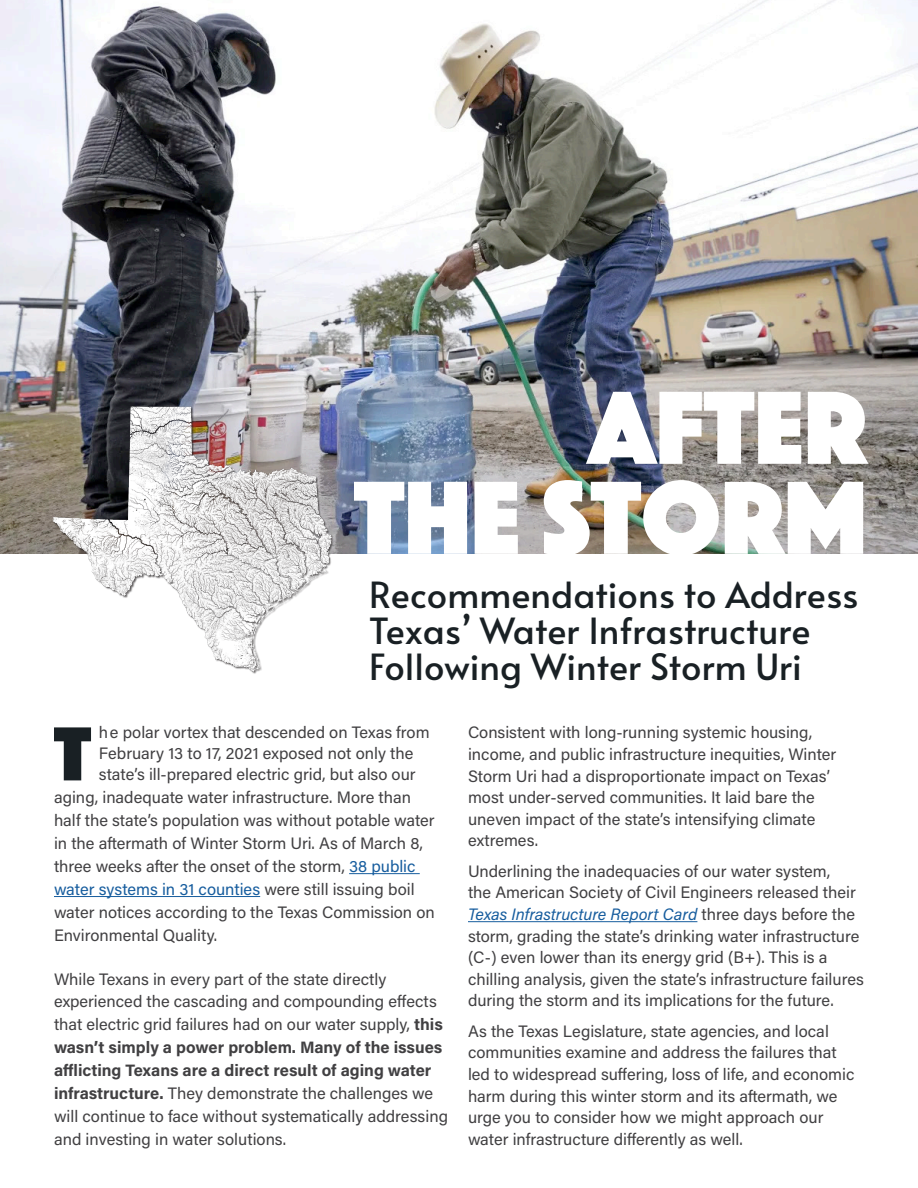
<style>
.page{position:relative;width:918px;height:1188px;background:#fff}
.page>*{position:absolute;margin:0;border:0;box-sizing:border-box;transform-origin:0 0}
.t1{font:108px "Phosphate Solid";color:#fff}
.Paragraph_-_NWF_Prio{font:79.5px "Phosphate Solid";color:#192024}
.t2{font:36px/36px "Alata";color:#192024}
.Paragraph_-_NWF_Prio-2{font:16.5px/21.6px "Acumin Pro";color:#414042}
.s1{color:#175d9e}
.s2{font-weight:700}
.s3{font-style:italic;color:#175d9e}
</style>
<div class="page">
<hr style="left:349px;top:873px;width:71px;height:1px;background:#175d9e">
<hr style="left:54px;top:896px;width:206px;height:1px;background:#175d9e">
<hr style="left:468px;top:921px;width:229px;height:1px;background:#175d9e">
<img style="left:0;top:0;width:918px;height:553px">
<img style="left:52px;top:407px;width:280px;height:264px">
<p class="t1" style="left:588px;top:351px;width:280px">AFTER</p>
<p class="t1" style="left:354px;top:441px;width:514px">THE STORM</p>
<p class="t2" style="left:369px;top:573px;width:491px">Recommendations to Address<br>Texas’ Water Infrastructure<br>Following Winter Storm Uri</p>
<p class="Paragraph_-_NWF_Prio" style="left:54px;top:697px;width:39px">T</p>
<p class="Paragraph_-_NWF_Prio-2" style="left:99px;top:721px;width:332px;line-height:21px">he polar vortex that descended on Texas from<br>February 13 to 17, 2021 exposed not only the state’s ill-prepared electric grid, but also our</p>
<p class="Paragraph_-_NWF_Prio-2" style="left:54px;top:785px;width:382px;line-height:23px">aging, inadequate water infrastructure. More than half the state’s population was without potable water in the aftermath of Winter Storm Uri. As of March 8, three weeks after the onset of the storm, <span class="s1">38 public water systems in 31 counties</span> were still issuing boil water notices according to the Texas Commission on Environmental Quality.</p>
<p class="Paragraph_-_NWF_Prio-2" style="left:54px;top:967px;width:396px;line-height:23px">While Texans in every part of the state directly experienced the cascading and compounding effects that electric grid failures had on our water supply, <span class="s2">this wasn’t simply a power problem. Many of the issues afflicting Texans are a direct result of aging water infrastructure.</span> They demonstrate the challenges we will continue to face without systematically addressing and investing in water solutions.</p>
<p class="Paragraph_-_NWF_Prio-2" style="left:468px;top:721px;width:370px">Consistent with long-running systemic housing, income, and public infrastructure inequities, Winter Storm Uri had a disproportionate impact on Texas’ most under-served communities. It laid bare the uneven impact of the state’s intensifying climate extremes.</p>
<p class="Paragraph_-_NWF_Prio-2" style="left:468px;top:860px;width:397px">Underlining the inadequacies of our water system,<br>the American Society of Civil Engineers released their <span class="s3">Texas Infrastructure Report Card</span> three days before the storm, grading the state’s drinking water infrastructure (C-) even lower than its energy grid (B+). This is a chilling analysis, given the state’s infrastructure failures during the storm and its implications for the future.</p>
<p class="Paragraph_-_NWF_Prio-2" style="left:468px;top:1020px;width:388px">As the Texas Legislature, state agencies, and local communities examine and address the failures that led to widespread suffering, loss of life, and economic harm during this winter storm and its aftermath, we urge you to consider how we might approach our water infrastructure differently as well.</p>
</div>
